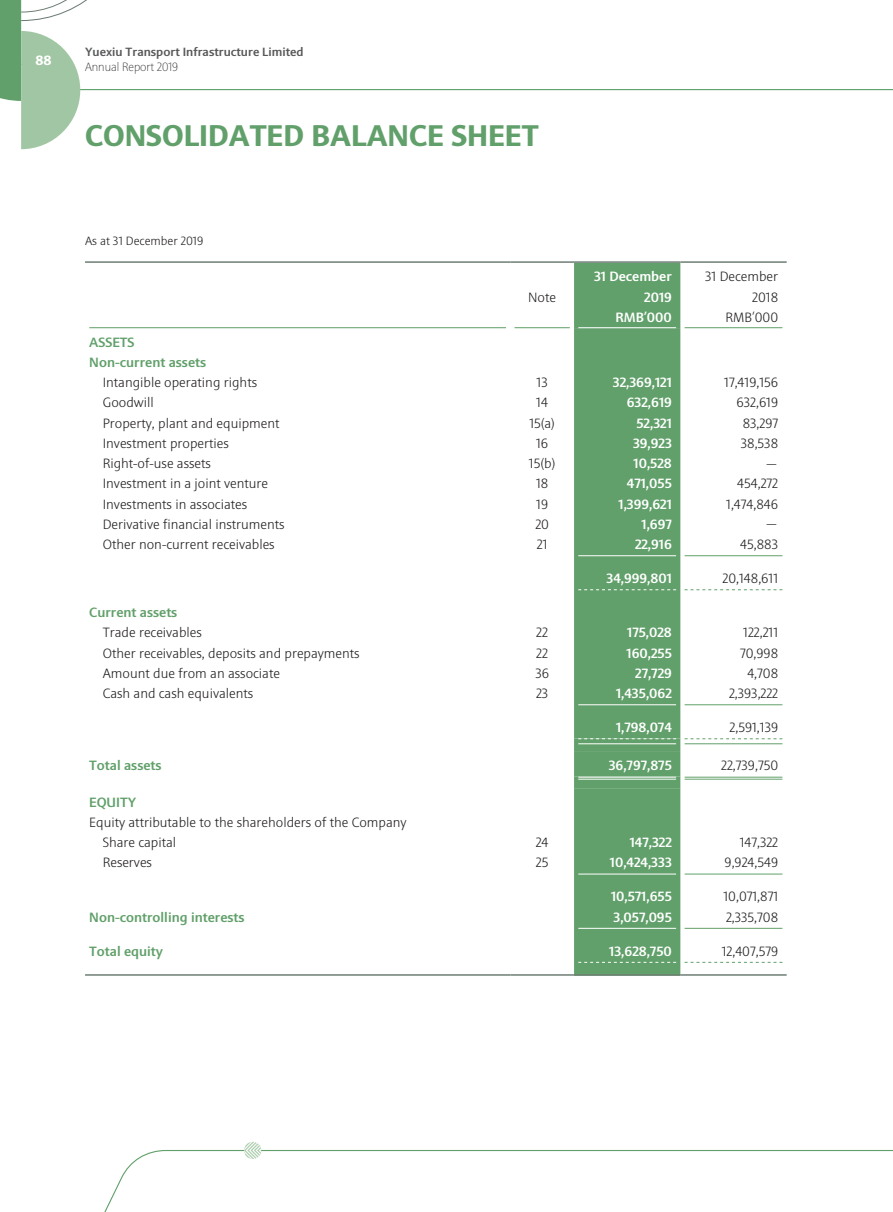
<style>
.page{position:relative;width:893px;height:1212px;background:#fff}
.page>*{position:absolute;margin:0;border:0;box-sizing:border-box;transform-origin:0 0}
.t1{font:700 30px "Sinova Pro";color:#61a06a}
._1__內文{font:300 13.5px "Sinova Pro";color:#231f20}
._1__內文-2{font:500 13.5px "Sinova Pro";color:#fff}
._1__內文-3{font:500 13.5px "Sinova Pro";color:#61a06a}
.t2{font:700 13.5px "Sinova Pro";color:#fff}
.t3{font:500 12px "Sinova Pro";color:#57585a}
.日期{font:300 12px "Sinova Pro";color:#231f20}
.t4{font:100 12px "Sinova Pro";color:#231f20}
</style>
<div class="page">
<svg style="left:136px;top:89px;width:757px;height:2px;background:#a5c9aa"></svg>
<svg style="left:0;top:0;width:136px;height:149px"></svg>
<svg style="left:104px;top:1149px;width:789px;height:63px"></svg>
<svg style="left:244px;top:1142px;width:17px;height:17px"></svg>
<div style="left:574px;top:263px;width:106px;height:65px;background:#61a06a"></div>
<div style="left:574px;top:328px;width:106px;height:646px;background:#61a06a"></div>
<hr style="left:85px;top:261px;width:425px;height:2px;background:#6e7e74">
<hr style="left:510px;top:261px;width:64px;height:2px;background:#6e7e74">
<hr style="left:574px;top:261px;width:106px;height:2px;background:#6e7e74">
<hr style="left:680px;top:261px;width:107px;height:2px;background:#6e7e74">
<hr style="left:89px;top:327px;width:417px;height:1px;background:#61a06a">
<hr style="left:514px;top:327px;width:56px;height:1px;background:#61a06a">
<hr style="left:578px;top:327px;width:98px;height:1px;background:#fff">
<hr style="left:685px;top:327px;width:97px;height:1px;background:#61a06a">
<hr style="left:578px;top:555px;width:98px;height:1px;background:#fff">
<hr style="left:685px;top:555px;width:97px;height:1px;background:#61a06a">
<svg style="left:578px;top:589px;width:98px;height:1px"></svg>
<svg style="left:685px;top:589px;width:97px;height:1px"></svg>
<hr style="left:578px;top:704px;width:98px;height:1px;background:#fff">
<hr style="left:685px;top:704px;width:97px;height:1px;background:#61a06a">
<svg style="left:578px;top:738px;width:98px;height:1px"></svg>
<hr style="left:578px;top:743px;width:98px;height:1px;background:#fff">
<svg style="left:685px;top:738px;width:97px;height:1px"></svg>
<hr style="left:685px;top:743px;width:97px;height:1px;background:#61a06a">
<hr style="left:578px;top:777px;width:98px;height:1px;background:#fff">
<hr style="left:578px;top:779px;width:98px;height:1px;background:#fff">
<hr style="left:685px;top:777px;width:97px;height:1px;background:#61a06a">
<hr style="left:685px;top:779px;width:97px;height:1px;background:#61a06a">
<hr style="left:578px;top:874px;width:98px;height:1px;background:#fff">
<hr style="left:685px;top:874px;width:97px;height:1px;background:#61a06a">
<hr style="left:578px;top:928px;width:98px;height:1px;background:#fff">
<hr style="left:685px;top:928px;width:97px;height:1px;background:#61a06a">
<svg style="left:578px;top:962px;width:98px;height:1px"></svg>
<svg style="left:685px;top:962px;width:97px;height:1px"></svg>
<hr style="left:85px;top:974px;width:425px;height:2px;background:#6e7e74">
<hr style="left:510px;top:974px;width:64px;height:2px;background:#6e7e74">
<hr style="left:574px;top:974px;width:106px;height:2px;background:#6e7e74">
<hr style="left:680px;top:974px;width:107px;height:2px;background:#6e7e74">
<p class="t2" style="left:35px;top:53px;width:18px">88</p>
<p class="t3" style="left:85px;top:45px;width:220px">Yuexiu Transport Infrastructure Limited</p>
<p class="t4" style="left:85px;top:60px;width:94px">Annual Report 2019</p>
<h1 class="t1" style="left:85px;top:118px;width:455px">CONSOLIDATED BALANCE SHEET</h1>
<p class="日期" style="left:85px;top:233px;width:120px">As at 31 December 2019</p>
<p class="_1__內文" style="left:528px;top:289px;width:29px">Note</p>
<p class="_1__內文-3" style="left:89px;top:334px;width:47px">ASSETS</p>
<p class="_1__內文-3" style="left:89px;top:354px;width:118px">Non-current assets</p>
<p class="_1__內文" style="left:103px;top:375px;width:156px">Intangible operating rights</p>
<p class="_1__內文" style="left:537px;top:375px;width:13px">13</p>
<p class="_1__內文" style="left:103px;top:395px;width:52px">Goodwill</p>
<p class="_1__內文" style="left:536px;top:395px;width:13px">14</p>
<p class="_1__內文" style="left:103px;top:415px;width:178px">Property, plant and equipment</p>
<p class="_1__內文" style="left:529px;top:415px;width:27px">1 5 (a(</p>
<p class="_1__內文" style="left:103px;top:435px;width:127px">Investment properties</p>
<p class="_1__內文" style="left:536px;top:435px;width:14px">16</p>
<p class="_1__內文" style="left:103px;top:456px;width:110px">Right-of-use assets</p>
<p class="_1__內文" style="left:529px;top:456px;width:28px">1 5 (b(</p>
<p class="_1__內文" style="left:103px;top:476px;width:167px">Investment in a joint venture</p>
<p class="_1__內文" style="left:536px;top:476px;width:14px">18</p>
<p class="_1__內文" style="left:103px;top:496px;width:146px">Investments in associates</p>
<p class="_1__內文" style="left:536px;top:496px;width:13px">19</p>
<p class="_1__內文" style="left:103px;top:516px;width:183px">Derivative financial instruments</p>
<p class="_1__內文" style="left:535px;top:516px;width:15px">20</p>
<p class="_1__內文" style="left:103px;top:537px;width:173px">Other non-current receivables</p>
<p class="_1__內文" style="left:537px;top:537px;width:12px">21</p>
<p class="_1__內文-3" style="left:89px;top:604px;width:90px">Current assets</p>
<p class="_1__內文" style="left:103px;top:625px;width:101px">Trade receivables</p>
<p class="_1__內文" style="left:536px;top:625px;width:13px">22</p>
<p class="_1__內文" style="left:103px;top:645px;width:258px">Other receivables, deposits and prepayments</p>
<p class="_1__內文" style="left:536px;top:645px;width:13px">22</p>
<p class="_1__內文" style="left:103px;top:665px;width:179px">Amount due from an associate</p>
<p class="_1__內文" style="left:535px;top:665px;width:15px">36</p>
<p class="_1__內文" style="left:103px;top:686px;width:152px">Cash and cash equivalents</p>
<p class="_1__內文" style="left:536px;top:686px;width:14px">23</p>
<p class="_1__內文-3" style="left:89px;top:758px;width:74px">Total assets</p>
<p class="_1__內文-3" style="left:89px;top:794px;width:48px">EQUITY</p>
<p class="_1__內文" style="left:89px;top:814px;width:319px">Equity attributable to the shareholders of the Company</p>
<p class="_1__內文" style="left:103px;top:835px;width:75px">Share capital</p>
<p class="_1__內文" style="left:536px;top:835px;width:14px">24</p>
<p class="_1__內文" style="left:103px;top:855px;width:51px">Reserves</p>
<p class="_1__內文" style="left:536px;top:855px;width:14px">25</p>
<p class="_1__內文-3" style="left:89px;top:909px;width:157px">Non-controlling interests</p>
<p class="_1__內文-3" style="left:89px;top:943px;width:75px">Total equity</p>
<p class="_1__內文-2" style="left:594px;top:269px;width:79px">31 December</p>
<p class="_1__內文-2" style="left:644px;top:289px;width:29px">2019</p>
<p class="_1__內文-2" style="left:644px;top:309px;width:4px">’</p>
<p class="_1__內文-2" style="left:616px;top:309px;width:58px">RMB 000</p>
<p class="_1__內文" style="left:705px;top:269px;width:74px">31 December</p>
<p class="_1__內文" style="left:752px;top:289px;width:27px">2018</p>
<p class="_1__內文" style="left:725px;top:309px;width:54px">RMB 000</p>
<p class="_1__內文" style="left:752px;top:309px;width:4px">‘</p>
<p class="_1__內文-2" style="left:613px;top:374px;width:60px">32,369,121</p>
<p class="_1__內文" style="left:724px;top:375px;width:55px">17,419,156</p>
<p class="_1__內文-2" style="left:627px;top:395px;width:47px">632,619</p>
<p class="_1__內文" style="left:736px;top:395px;width:43px">632,619</p>
<p class="_1__內文-2" style="left:636px;top:415px;width:37px">52,321</p>
<p class="_1__內文" style="left:743px;top:415px;width:37px">83,297</p>
<p class="_1__內文-2" style="left:633px;top:435px;width:40px">39,923</p>
<p class="_1__內文" style="left:741px;top:435px;width:39px">38,538</p>
<p class="_1__內文-2" style="left:634px;top:455px;width:40px">10,528</p>
<p class="_1__內文" style="left:765px;top:455px;width:15px">—</p>
<p class="_1__內文-2" style="left:627px;top:476px;width:46px">471,055</p>
<p class="_1__內文" style="left:737px;top:476px;width:42px">454,272</p>
<p class="_1__內文-2" style="left:618px;top:496px;width:55px">1,399,621</p>
<p class="_1__內文" style="left:726px;top:496px;width:53px">1,474,846</p>
<p class="_1__內文-2" style="left:642px;top:516px;width:32px">1,697</p>
<p class="_1__內文" style="left:765px;top:516px;width:15px">—</p>
<p class="_1__內文-2" style="left:635px;top:536px;width:38px">22,916</p>
<p class="_1__內文" style="left:740px;top:537px;width:39px">45,883</p>
<p class="_1__內文-2" style="left:607px;top:570px;width:67px">34,999,801</p>
<p class="_1__內文" style="left:722px;top:571px;width:57px">20,148,611</p>
<p class="_1__內文-2" style="left:627px;top:625px;width:46px">175,028</p>
<p class="_1__內文" style="left:743px;top:625px;width:36px">122,211</p>
<p class="_1__內文-2" style="left:626px;top:645px;width:47px">160,255</p>
<p class="_1__內文" style="left:740px;top:645px;width:40px">70,998</p>
<p class="_1__內文-2" style="left:635px;top:665px;width:38px">27,729</p>
<p class="_1__內文" style="left:747px;top:665px;width:32px">4,708</p>
<p class="_1__內文-2" style="left:616px;top:685px;width:57px">1,435,062</p>
<p class="_1__內文" style="left:729px;top:686px;width:51px">2,393,222</p>
<p class="_1__內文-2" style="left:616px;top:719px;width:57px">1,798,074</p>
<p class="_1__內文" style="left:730px;top:720px;width:50px">2,591,139</p>
<p class="_1__內文-2" style="left:609px;top:758px;width:65px">36,797,875</p>
<p class="_1__內文" style="left:721px;top:758px;width:58px">22,739,750</p>
<p class="_1__內文-2" style="left:630px;top:834px;width:44px">147,322</p>
<p class="_1__內文" style="left:740px;top:835px;width:40px">147,322</p>
<p class="_1__內文-2" style="left:610px;top:855px;width:63px">10,424,333</p>
<p class="_1__內文" style="left:725px;top:855px;width:55px">9,924,549</p>
<p class="_1__內文-2" style="left:611px;top:889px;width:62px">10,571,655</p>
<p class="_1__內文" style="left:723px;top:889px;width:56px">10,071,871</p>
<p class="_1__內文-2" style="left:613px;top:909px;width:60px">3,057,095</p>
<p class="_1__內文" style="left:726px;top:909px;width:54px">2,335,708</p>
<p class="_1__內文-2" style="left:609px;top:943px;width:64px">13,628,750</p>
<p class="_1__內文" style="left:722px;top:943px;width:58px">12,407,579</p>
</div>
